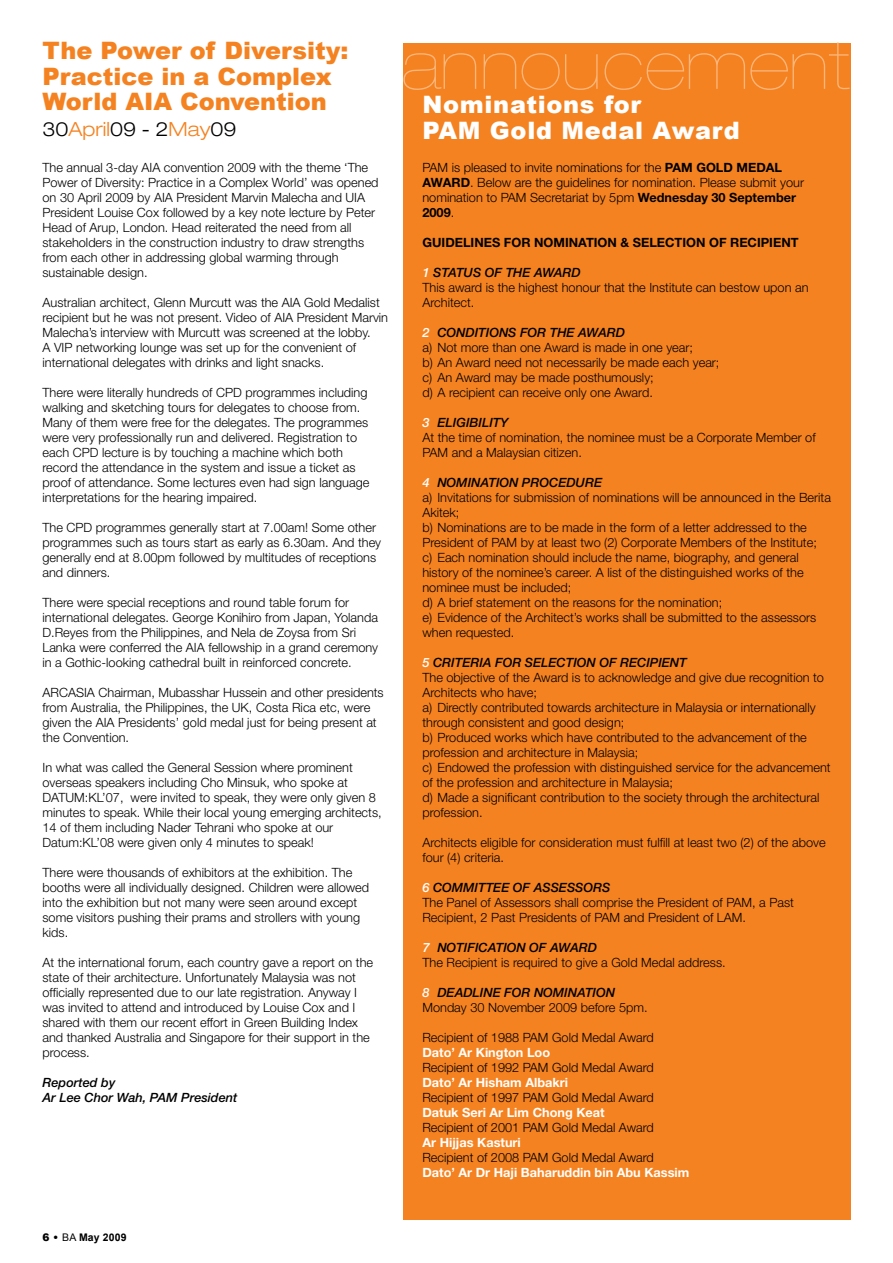
<style>
.page{position:relative;width:893px;height:1263px;background:#fff}
.page>*{position:absolute;margin:0;border:0;box-sizing:border-box;transform-origin:0 0}
.t1{font:900 expanded 67.5px "Helvetica Neue";color:#fbb67c}
.t2{font:900 24px/25.5px "Arial";letter-spacing:-.005em;color:#f58220}
.t3{font:900 24px/25.5px "Arial";letter-spacing:.03em;color:#fff}
.t4{font:300 expanded 19.5px "Helvetica Neue";color:#000}
.t5{font:300 12.75px/15px "Helvetica Neue";color:#000}
.t6{font:700 12.75px "Helvetica Neue";color:#fff}
.t7{font:700 12.75px "Helvetica Neue";color:#000}
.t8{font:italic 500 12.75px/15px "Helvetica Neue";color:#000}
.t9{font:700 10.5px "Arial";letter-spacing:.01em;color:#000}
.s1{color:#f58220}
.s2{font-weight:700}
.s3{font-weight:500;font-style:italic;color:#fff}
.s4{font-weight:500;font-style:italic}
.s5{font-weight:900}
.s6{font-weight:400}
</style>
<div class="page">
<div style="left:403px;top:44px;width:447px;height:1176px;background:#f58220"></div>
<h2 class="t2" style="left:43px;top:38px;width:308px">The Power of Diversity:<br>Practice in a Complex<br>World AIA Convention</h2>
<h3 class="t4" style="left:43px;top:117px;width:196px">30<span class="s1">April</span>09 - 2<span class="s1">May</span>09</h3>
<p class="t5" style="left:43px;top:159px;width:338px">The annual 3-day AIA convention 2009 with the theme ‘The Power of Diversity: Practice in a Complex World’ was opened on 30 April 2009 by AIA President Marvin Malecha and UIA President Louise Cox followed by a key note lecture by Peter Head of Arup, London. Head reiterated the need from all stakeholders in the construction industry to draw strengths from each other in addressing global warming through sustainable design.</p>
<p class="t5" style="left:43px;top:294px;width:347px">Australian architect, Glenn Murcutt was the AIA Gold Medalist recipient but he was not present. Video of AIA President Marvin Malecha’s interview with Murcutt was screened at the lobby.<br>A VIP networking lounge was set up for the convenient of international delegates with drinks and light snacks.</p>
<p class="t5" style="left:43px;top:384px;width:328px">There were literally hundreds of CPD programmes including walking and sketching tours for delegates to choose from.<br>Many of them were free for the delegates. The programmes were very professionally run and delivered. Registration to each CPD lecture is by touching a machine which both record the attendance in the system and issue a ticket as proof of attendance. Some lectures even had sign language interpretations for the hearing impaired.</p>
<p class="t5" style="left:43px;top:519px;width:340px">The CPD programmes generally start at 7.00am! Some other programmes such as tours start as early as 6.30am. And they generally end at 8.00pm followed by multitudes of receptions and dinners.</p>
<p class="t5" style="left:43px;top:594px;width:337px">There were special receptions and round table forum for international delegates. George Konihiro from Japan, Yolanda D.Reyes from the Philippines, and Nela de Zoysa from Sri Lanka were conferred the AIA fellowship in a grand ceremony in a Gothic-looking cathedral built in reinforced concrete.</p>
<p class="t5" style="left:43px;top:684px;width:343px">ARCASIA Chairman, Mubasshar Hussein and other presidents from Australia, the Philippines, the UK, Costa Rica etc, were given the AIA Presidents’ gold medal just for being present at the Convention.</p>
<p class="t5" style="left:43px;top:759px;width:341px">In what was called the General Session where prominent overseas speakers including Cho Minsuk, who spoke at DATUM:KL’07, were invited to speak, they were only given 8 minutes to speak. While their local young emerging architects, 14 of them including Nader Tehrani who spoke at our Datum:KL’08 were given only 4 minutes to speak!</p>
<p class="t5" style="left:43px;top:864px;width:328px">There were thousands of exhibitors at the exhibition. The booths were all individually designed. Children were allowed into the exhibition but not many were seen around except some visitors pushing their prams and strollers with young kids.</p>
<p class="t5" style="left:43px;top:954px;width:332px">At the international forum, each country gave a report on the state of their architecture. Unfortunately Malaysia was not officially represented due to our late registration. Anyway I was invited to attend and introduced by Louise Cox and I shared with them our recent effort in Green Building Index and thanked Australia and Singapore for their support in the process.</p>
<p class="t8" style="left:43px;top:1074px;width:196px">Reported by<br>Ar Lee Chor Wah, PAM President</p>
<h1 class="t1" style="left:402px;top:26px;width:448px">annoucement</h1>
<h2 class="t3" style="left:422px;top:92px;width:319px">Nominations for<br>PAM Gold Medal Award</h2>
<p class="t5" style="left:422px;top:159px;width:383px">PAM is pleased to invite nominations for the <span class="s2">PAM GOLD MEDAL AWARD</span>. Below are the guidelines for nomination. Please submit your nomination to PAM Secretariat by 5pm <span class="s2">Wednesday 30 September 2009</span>.</p>
<p class="t7" style="left:422px;top:234px;width:378px">GUIDELINES FOR NOMINATION &amp; SELECTION OF RECIPIENT</p>
<p class="t5" style="left:422px;top:264px;width:388px"><span class="s3">1</span> <span class="s4">STATUS OF THE AWARD<br></span>This award is the highest honour that the Institute can bestow upon an<br>Architect.</p>
<p class="t5" style="left:422px;top:324px;width:299px"><span class="s3">2</span> <span class="s4">CONDITIONS FOR THE AWARD<br></span>a) Not more than one Award is made in one year;<br>b) An Award need not necessarily be made each year; c) An Award may be made posthumously;<br>d) A recipient can receive only one Award.</p>
<p class="t5" style="left:422px;top:414px;width:395px"><span class="s3">3</span> <span class="s4">ELIGIBILITY<br></span>At the time of nomination, the nominee must be a Corporate Member of<br>PAM and a Malaysian citizen.</p>
<p class="t5" style="left:422px;top:474px;width:410px"><span class="s3">4</span> <span class="s4">NOMINATION PROCEDURE<br></span>a) Invitations for submission of nominations will be announced in the Berita Akitek;<br>b) Nominations are to be made in the form of a letter addressed to the President of PAM by at least two (2) Corporate Members of the Institute;<br>c) Each nomination should include the name, biography, and general history of the nominee’s career. A list of the distinguished works of the nominee must be included;<br>d) A brief statement on the reasons for the nomination;<br>e) Evidence of the Architect’s works shall be submitted to the assessors when requested.</p>
<p class="t5" style="left:422px;top:654px;width:410px"><span class="s3">5</span> <span class="s4">CRITERIA FOR SELECTION OF RECIPIENT<br></span>The objective of the Award is to acknowledge and give due recognition to Architects who have;<br>a) Directly contributed towards architecture in Malaysia or internationally through consistent and good design;<br>b) Produced works which have contributed to the advancement of the profession and architecture in Malaysia;<br>c) Endowed the profession with distinguished service for the advancement of the profession and architecture in Malaysia;<br>d) Made a significant contribution to the society through the architectural profession.</p>
<p class="t5" style="left:422px;top:834px;width:405px">Architects eligible for consideration must fulfill at least two (2) of the above four (4) criteria.</p>
<p class="t5" style="left:422px;top:879px;width:373px"><span class="s3">6</span> <span class="s4">COMMITTEE OF ASSESSORS<br></span>The Panel of Assessors shall comprise the President of PAM, a Past<br>Recipient, 2 Past Presidents of PAM and President of LAM.</p>
<p class="t5" style="left:422px;top:939px;width:305px"><span class="s3">7</span> <span class="s4">NOTIFICATION OF AWARD<br></span>The Recipient is required to give a Gold Medal address.</p>
<p class="t5" style="left:422px;top:984px;width:227px"><span class="s3">8</span> <span class="s4">DEADLINE FOR NOMINATION<br></span>Monday 30 November 2009 before 5pm.</p>
<p class="t5" style="left:422px;top:1029px;width:233px">Recipient of 1988 PAM Gold Medal Award</p>
<p class="t6" style="left:422px;top:1044px;width:129px">Dato’ Ar Kington Loo</p>
<p class="t5" style="left:422px;top:1059px;width:233px">Recipient of 1992 PAM Gold Medal Award</p>
<p class="t6" style="left:422px;top:1074px;width:147px">Dato’ Ar Hisham Albakri</p>
<p class="t5" style="left:422px;top:1089px;width:233px">Recipient of 1997 PAM Gold Medal Award</p>
<p class="t6" style="left:422px;top:1104px;width:184px">Datuk Seri Ar Lim Chong Keat</p>
<p class="t5" style="left:422px;top:1119px;width:233px">Recipient of 2001 PAM Gold Medal Award</p>
<p class="t6" style="left:422px;top:1134px;width:100px">Ar Hijjas Kasturi</p>
<p class="t5" style="left:422px;top:1149px;width:233px">Recipient of 2008 PAM Gold Medal Award</p>
<p class="t6" style="left:422px;top:1164px;width:269px">Dato’ Ar Dr Haji Baharuddin bin Abu Kassim</p>
<p class="t9" style="left:43px;top:1231px;width:86px"><span class="s5">6 •</span> <span class="s6">BA</span> May 2009</p>
</div>
